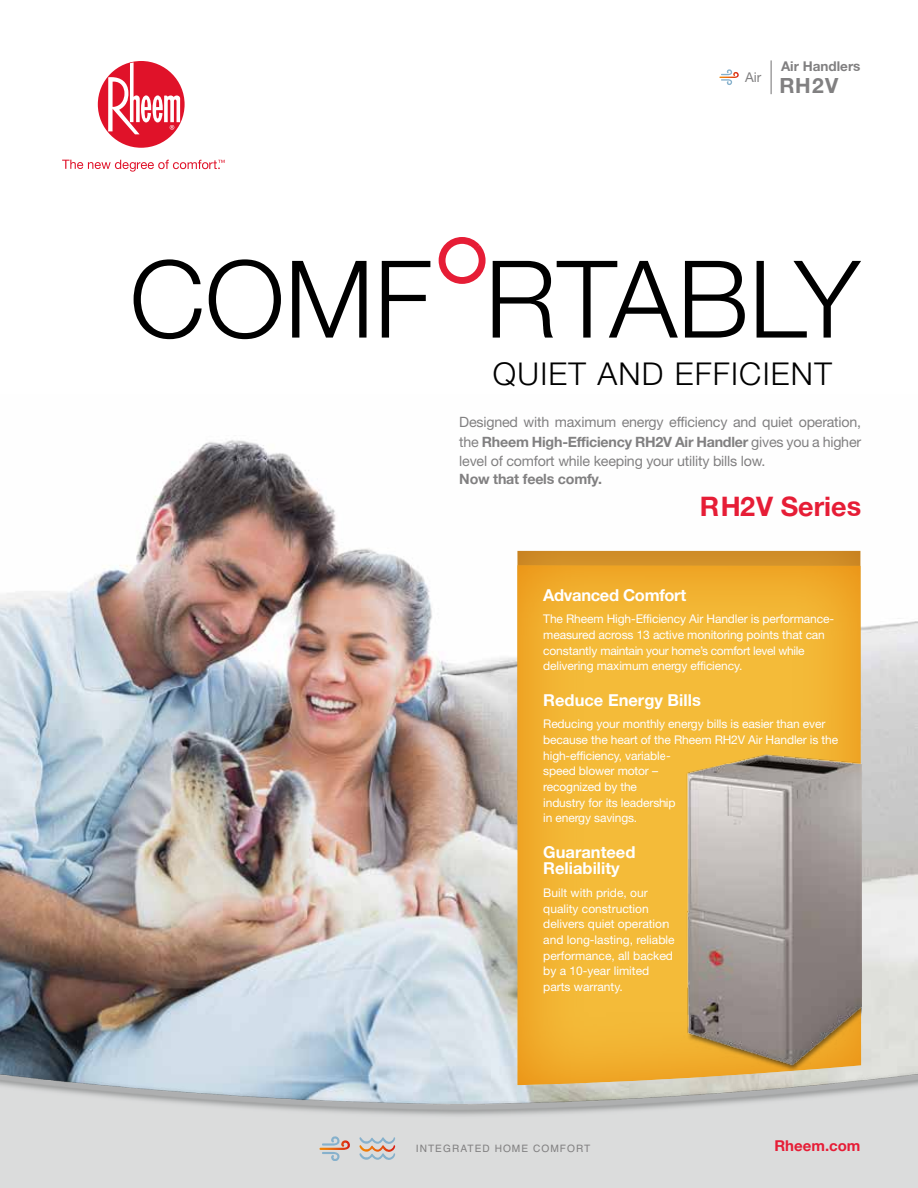
<style>
.page{position:relative;width:918px;height:1188px;background:#fff}
.page>*{position:absolute;margin:0;border:0;box-sizing:border-box;transform-origin:0 0}
.t1{font:300 107.4px "Rheem Sans";color:#000}
.t2{font:300 31.5px "Rheem Sans";letter-spacing:.04em;color:#000}
.t3{font:700 27px "Rheem Sans";color:#e61d36}
.t4{font:700 21px "Rheem Sans";color:#818081}
.t5{font:700 16.5px/16.5px "Rheem Sans";color:#fff}
.t6{font:700 16.5px "Rheem Sans";letter-spacing:-.02em;color:#fff}
.t7{font:700 15px "Rheem Sans";color:#e61d36}
.t8{font:14.25px/19.5px "Rheem Sans";letter-spacing:-.015em;color:#818081;text-align:justify}
.t9{font:700 14.25px "Rheem Sans";letter-spacing:-.015em;color:#818081}
.t10{font:700 13.5px "Rheem Sans";color:#818081}
.t11{font:13.5px "Rheem Sans";color:#818081}
.t12{font:12px/15.8px "Rheem Sans";letter-spacing:-.01em;color:#fff}
.t13{font:10.2px "Helvetica";letter-spacing:.1em;color:#818081}
.s1{font-weight:700}
</style>
<div class="page">
<img style="left:0;top:440px;width:918px;height:607px">
<div style="left:516px;top:549px;width:345px;height:252px;background:#c38100;opacity:.5"></div>
<svg style="left:515px;top:563px;width:347px;height:484px;background:#f1b535"></svg>
<div style="left:98px;top:61px;width:87px;height:87px;background:#e01229;border-radius:50%"></div>
<svg style="left:108px;top:62px;width:72px;height:72px"></svg>
<svg style="left:62px;top:160px;width:163px;height:12px"></svg>
<svg style="left:438px;top:237px;width:48px;height:47px"></svg>
<img style="left:665px;top:739px;width:196px;height:308px">
<svg style="left:719px;top:69px;width:20px;height:16px"></svg>
<hr style="left:771px;top:60px;width:1px;height:34px;background:#818081">
<img style="left:0;top:1047px;width:918px;height:141px">
<svg style="left:359px;top:1137px;width:36px;height:24px"></svg>
<svg style="left:319px;top:1136px;width:32px;height:25px"></svg>
<p class="t11" style="left:745px;top:69px;width:18px">Air</p>
<p class="t10" style="left:781px;top:58px;width:81px">Air Handlers</p>
<h3 class="t4" style="left:780px;top:72px;width:60px">RH2V</h3>
<h1 class="t1" style="left:129px;top:234px;width:732px">COMF RTABLY</h1>
<h2 class="t2" style="left:493px;top:354px;width:340px">QUIET AND EFFICIENT</h2>
<p class="t8" style="left:459px;top:412px;width:403px">Designed with maximum energy efficiency and quiet operation, the <span class="s1">Rheem High-Efficiency RH2V Air Handler</span> gives you a higher level of comfort while keeping your utility bills low.</p>
<p class="t9" style="left:459px;top:470px;width:144px">Now that feels comfy.</p>
<h3 class="t3" style="left:700px;top:489px;width:163px">RH2V Series</h3>
<h3 class="t6" style="left:543px;top:584px;width:144px">Advanced Comfort</h3>
<p class="t12" style="left:543px;top:611px;width:292px">The Rheem High-Efficiency Air Handler is performance&shy;measured across 13 active monitoring points that can constantly maintain your home’s comfort level while delivering maximum energy efficiency.</p>
<h3 class="t5" style="left:543px;top:691px;width:159px">Reduce Energy Bills</h3>
<p class="t12" style="left:543px;top:716px;width:297px">Reducing your monthly energy bills is easier than ever because the heart of the Rheem RH2V Air Handler is the high-efficiency, variable-<br>speed blower motor –<br>recognized by the<br>industry for its leadership<br>in energy savings.</p>
<h3 class="t5" style="left:543px;top:843px;width:94px">Guaranteed<br>Reliability</h3>
<p class="t12" style="left:543px;top:884px;width:133px">Built with pride, our quality construction delivers quiet operation and long-lasting, reliable performance, all backed by a 10-year limited parts warranty.</p>
<p class="t13" style="left:416px;top:1141px;width:176px">INTEGRATED HOME COMFORT</p>
<p class="t7" style="left:774px;top:1136px;width:88px">Rheem.com</p>
</div>
